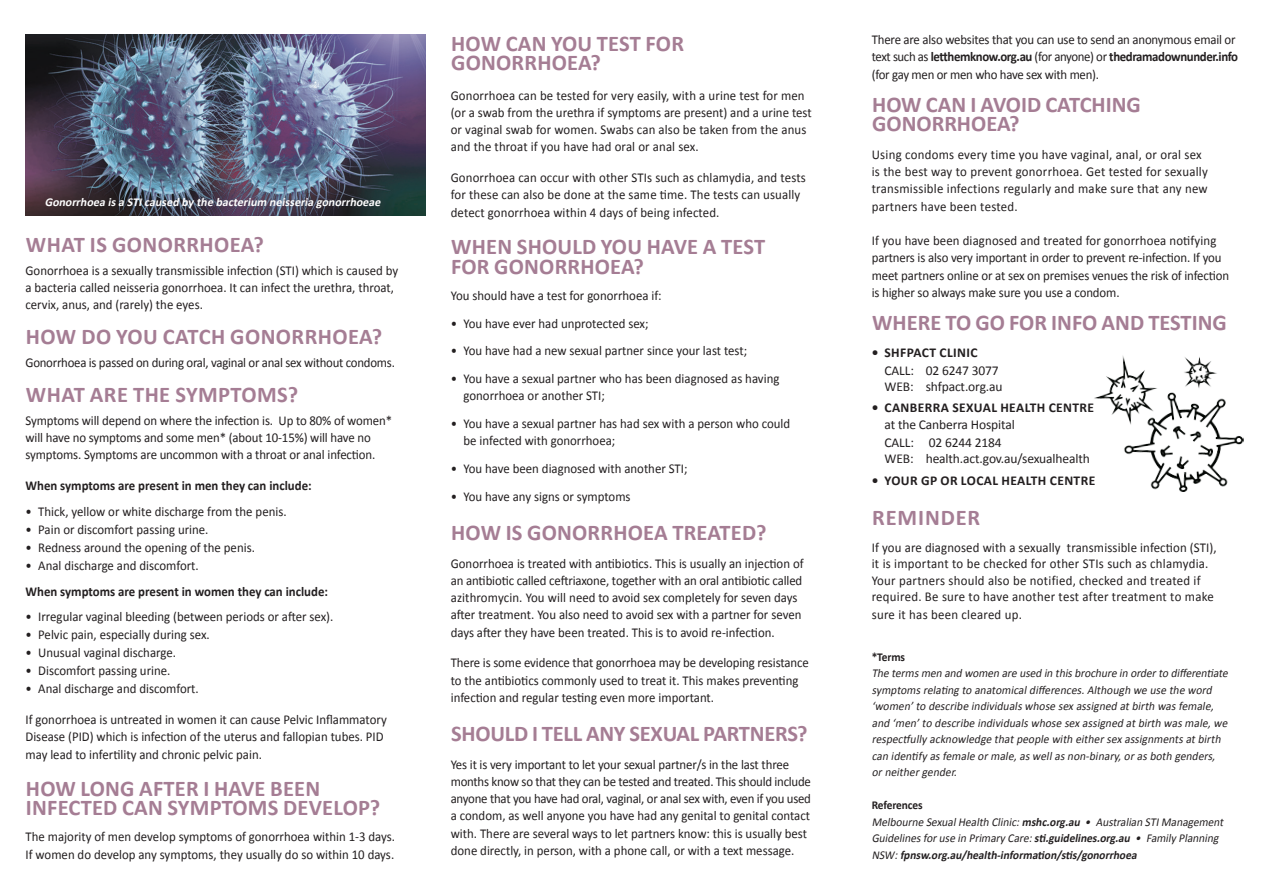
<style>
.page{position:relative;width:1263px;height:893px;background:#fff}
.page>*{position:absolute;margin:0;border:0;box-sizing:border-box;transform-origin:0 0}
.t1{font:700 22.5px/19.5px "Calibri";letter-spacing:.01em;color:#a57d94}
.t2{font:700 22.5px "Calibri";letter-spacing:-.01em;color:#a57d94}
.t3{font:700 22.5px "Calibri";letter-spacing:.04em;color:#a57d94}
.t4{font:13.5px/17.2px "Calibri";color:#231f20;scale:.95 1}
.t5{font:13.5px/16.6px "Calibri";letter-spacing:.02em;color:#231f20;scale:.95 1}
.t6{font:13.5px/16.5px "Calibri";color:#231f20}
.t7{font:700 13.5px "Calibri";color:#231f20;scale:.95 1}
.t8{font:700 13.5px "Calibri";letter-spacing:.03em;color:#231f20}
.t9{font:13.5px "Calibri";letter-spacing:-.02em;color:#231f20;scale:.95 1}
.t10{font:italic 12px/16.5px "Calibri";color:#231f20;scale:.95 1}
.t11{font:italic 700 12px "Calibri";color:#fff}
.t12{font:700 12px "Calibri";letter-spacing:-.01em;color:#231f20;scale:.95 1}
.s1{font-weight:700}
.s2{font-weight:700;font-style:normal}
</style>
<div class="page">
<img style="left:26px;top:34px;width:399px;height:181px">
<img style="left:1094px;top:356px;width:150px;height:136px">
<p class="t11" style="left:45px;top:194px;width:340px">Gonorrhoea isa STIcaused by the bacterium neisseria gonorrhoeae</p>
<h1 class="t1" style="left:26px;top:234px;width:240px">WHAT IS GONORRHOEA?</h1>
<p class="t4" style="left:25px;top:262px;width:394px">Gonorrhoea is a sexually transmissible infection (STI) which is caused by a bacteria called neisseria gonorrhoea. It can infect the urethra, throat, cervix, anus, and (rarely) the eyes.</p>
<h1 class="t1" style="left:26px;top:327px;width:358px">HOW DO YOU CATCH GONORRHOEA?</h1>
<p class="t9" style="left:26px;top:354px;width:390px">Gonorrhoea is passed on during oral, vaginal or anal sex without condoms.</p>
<h1 class="t1" style="left:26px;top:384px;width:274px">WHAT ARE THE SYMPTOMS?</h1>
<p class="t4" style="left:26px;top:412px;width:387px">Symptoms will depend on where the infection is. Up to 80% of women* will have no symptoms and some men* (about 10-15%) will have no symptoms. Symptoms are uncommon with a throat or anal infection.</p>
<p class="t7" style="left:26px;top:477px;width:303px">When symptoms are present in men they can include:</p>
<p class="t4" style="left:26px;top:503px;width:276px">• Thick, yellow or white discharge from the penis.</p>
<p class="t4" style="left:26px;top:521px;width:194px">• Pain or discomfort passing urine.</p>
<p class="t4" style="left:26px;top:539px;width:243px">• Redness around the opening of the penis.</p>
<p class="t4" style="left:26px;top:557px;width:184px">• Anal discharge and discomfort.</p>
<p class="t7" style="left:26px;top:583px;width:320px">When symptoms are present in women they can include:</p>
<p class="t4" style="left:26px;top:608px;width:326px">• Irregular vaginal bleeding (between periods or after sex).</p>
<p class="t4" style="left:26px;top:626px;width:196px">• Pelvic pain, especially during sex.</p>
<p class="t4" style="left:26px;top:644px;width:160px">• Unusual vaginal discharge.</p>
<p class="t4" style="left:26px;top:662px;width:154px">• Discomfort passing urine.</p>
<p class="t4" style="left:26px;top:680px;width:184px">• Anal discharge and discomfort.</p>
<p class="t4" style="left:25px;top:711px;width:382px">If gonorrhoea is untreated in women it can cause Pelvic Inflammatory<br>Disease (PID) which is infection of the uterus and fallopian tubes. PID may lead to infertility and chronic pelvic pain.</p>
<h1 class="t1" style="left:26px;top:778px;width:356px">HOW LONG AFTER I HAVE BEEN<br>INFECTED CAN SYMPTOMS DEVELOP?</h1>
<p class="t4" style="left:26px;top:828px;width:391px">The majority of men develop symptoms of gonorrhoea within 1-3 days.<br>If women do develop any symptoms, they usually do so within 10 days.</p>
<h1 class="t1" style="left:451px;top:34px;width:234px">HOW CAN YOU TEST FOR<br>GONORRHOEA?</h1>
<p class="t4" style="left:451px;top:87px;width:381px">Gonorrhoea can be tested for very easily, with a urine test for men (or a swab from the urethra if symptoms are present) and a urine test or vaginal swab for women. Swabs can also be taken from the anus and the throat if you have had oral or anal sex.</p>
<p class="t4" style="left:451px;top:169px;width:375px">Gonorrhoea can occur with other STIs such as chlamydia, and tests for these can also be done at the same time. The tests can usually detect gonorrhoea within 4 days of being infected.</p>
<h1 class="t1" style="left:451px;top:237px;width:315px">WHEN SHOULD YOU HAVE A TEST<br>FOR GONORRHOEA?</h1>
<p class="t4" style="left:451px;top:287px;width:224px">You should have a test for gonorrhoea if:</p>
<p class="t4" style="left:451px;top:315px;width:210px">• You have ever had unprotected sex;</p>
<p class="t4" style="left:451px;top:342px;width:314px">• You have had a new sexual partner since your last test;</p>
<p class="t4" style="left:463px;top:370px;width:334px;text-indent:-13px">• You have a sexual partner who has been diagnosed as having gonorrhoea or another STI;</p>
<p class="t4" style="left:463px;top:415px;width:345px;text-indent:-13px">• You have a sexual partner has had sex with a person who could be infected with gonorrhoea;</p>
<p class="t4" style="left:451px;top:460px;width:251px">• You have been diagnosed with another STI;</p>
<p class="t4" style="left:451px;top:488px;width:191px">• You have any signs or symptoms</p>
<h1 class="t1" style="left:451px;top:523px;width:317px">HOW IS GONORRHOEA TREATED?</h1>
<p class="t4" style="left:451px;top:555px;width:373px">Gonorrhoea is treated with antibiotics. This is usually an injection of an antibiotic called ceftriaxone, together with an oral antibiotic called azithromycin. You will need to avoid sex completely for seven days after treatment. You also need to avoid sex with a partner for seven days after they have been treated. This is to avoid re-infection.</p>
<p class="t4" style="left:451px;top:654px;width:378px">There is some evidence that gonorrhoea may be developing resistance to the antibiotics commonly used to treat it. This makes preventing infection and regular testing even more important.</p>
<h1 class="t2" style="left:451px;top:719px;width:358px">SHOULD I TELL ANY SEXUAL PARTNERS?</h1>
<p class="t4" style="left:451px;top:756px;width:381px">Yes it is very important to let your sexual partner/s in the last three months know so that they can be tested and treated. This should include anyone that you have had oral, vaginal, or anal sex with, even if you used a condom, as well anyone you have had any genital to genital contact with. There are several ways to let partners know: this is usually best done directly, in person, with a phone call, or with a text message.</p>
<p class="t4" style="left:872px;top:31px;width:387px">There are also websites that you can use to send an anonymous email or text such as <span class="s1">letthemknow.org.au</span> (for anyone) or <span class="s1">thedramadownunder.info </span>(for gay men or men who have sex with men).</p>
<h1 class="t1" style="left:872px;top:94px;width:270px">HOW CAN I AVOID CATCHING<br>GONORRHOEA?</h1>
<p class="t5" style="left:872px;top:146px;width:355px;line-height:17.2px">Using condoms every time you have vaginal, anal, or oral sex is the best way to prevent gonorrhoea. Get tested for sexually transmissible infections regularly and make sure that any new partners have been tested.</p>
<p class="t4" style="left:872px;top:232px;width:378px">If you have been diagnosed and treated for gonorrhoea notifying partners is also very important in order to prevent re-infection. If you meet partners online or at sex on premises venues the risk of infection is higher so always make sure you use a condom.</p>
<h1 class="t1" style="left:872px;top:313px;width:356px">WHERE TO GO FOR INFO AND TESTING</h1>
<p class="t8" style="left:872px;top:344px;width:107px">• SHFPACT CLINIC</p>
<p class="t6" style="left:884px;top:362px;width:120px">CALL: 02 6247 3077<br>WEB: shfpact.org.au</p>
<p class="t8" style="left:872px;top:399px;width:224px">• CANBERRA SEXUAL HEALTH CENTRE</p>
<p class="t6" style="left:884px;top:415px;width:132px;line-height:18px">at the Canberra Hospital<br>CALL: 02 6244 2184</p>
<p class="t6" style="left:884px;top:451px;width:207px">WEB: health.act.gov.au/sexualhealth</p>
<p class="t8" style="left:872px;top:472px;width:225px">• YOUR GP OR LOCAL HEALTH CENTRE</p>
<h1 class="t3" style="left:872px;top:503px;width:110px">REMINDER</h1>
<p class="t5" style="left:872px;top:539px;width:365px">If you are diagnosed with a sexually transmissible infection (STI), it is important to be checked for other STIs such as chlamydia.<br>Your partners should also be notified, checked and treated if required. Be sure to have another test after treatment to make sure it has been cleared up.</p>
<p class="t12" style="left:872px;top:649px;width:37px">*Terms</p>
<p class="t10" style="left:872px;top:665px;width:379px">The terms men and women are used in this brochure in order to differentiate symptoms relating to anatomical differences. Although we use the word ‘women’ to describe individuals whose sex assigned at birth was female, and ‘men’ to describe individuals whose sex assigned at birth was male, we respectfully acknowledge that people with either sex assignments at birth can identify as female or male, as well as non-binary, or as both genders, or neither gender.</p>
<p class="t10" style="left:872px;top:797px;width:374px"><span class="s2">References<br></span>Melbourne Sexual Health Clinic: <span class="s1">mshc.org.au</span> • Australian STI Management Guidelines for use in Primary Care: <span class="s1">sti.guidelines.org.au</span> • Family Planning NSW: <span class="s1">fpnsw.org.au/health-information/stis/gonorrhoea</span></p>
</div>
